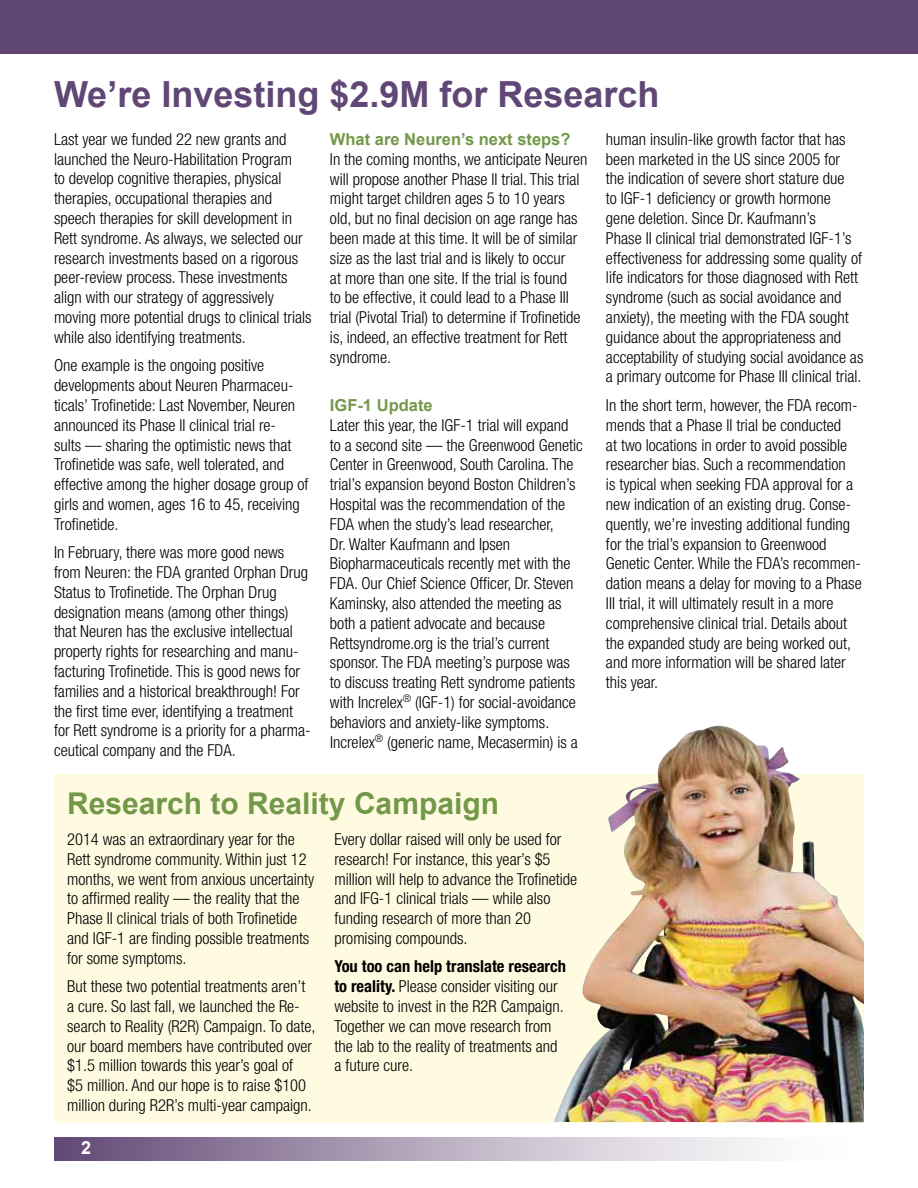
<style>
.page{position:relative;width:918px;height:1188px;background:#fff}
.page>*{position:absolute;margin:0;border:0;box-sizing:border-box;transform-origin:0 0}
.t1{font:700 36px "Arial";color:#614776}
.t2{font:700 30px "Arial";color:#739849}
.t3{font:700 18px "Arial";color:#fff}
.t4{font:300 condensed 16.5px/19.8px "Helvetica Neue";color:#000}
.t5{font:700 16.5px "Arial";color:#739849}
.s1{font-weight:700}
</style>
<div class="page">
<div style="left:54px;top:774px;width:810px;height:349px;background:#fefbe1"></div>
<div style="left:54px;top:1137px;width:810px;height:24px;background:linear-gradient(to right,#674e7a,#fff)"></div>
<div style="left:0;top:0;width:918px;height:54px;background:#614776"></div>
<img style="left:554px;top:726px;width:310px;height:396px">
<h1 class="t1" style="left:54px;top:71px;width:607px">We’re Investing $2.9M for Research</h1>
<p class="t4" style="left:54px;top:129px;width:259px">Last year we funded 22 new grants and launched the Neuro-Habilitation Program<br>to develop cognitive therapies, physical therapies, occupational therapies and speech therapies for skill development in Rett syndrome. As always, we selected our research investments based on a rigorous peer-review process. These investments align with our strategy of aggressively moving more potential drugs to clinical trials while also identifying treatments.</p>
<p class="t4" style="left:54px;top:355px;width:256px">One example is the ongoing positive developments about Neuren Pharmaceu&shy;ticals’ Trofinetide: Last November, Neuren announced its Phase II clinical trial re-<br>sults — sharing the optimistic news that Trofinetide was safe, well tolerated, and effective among the higher dosage group of girls and women, ages 16 to 45, receiving Trofinetide.</p>
<p class="t4" style="left:54px;top:542px;width:258px">In February, there was more good news from Neuren: the FDA granted Orphan Drug Status to Trofinetide. The Orphan Drug designation means (among other things) that Neuren has the exclusive intellectual property rights for researching and manu&shy;facturing Trofinetide. This is good news for families and a historical breakthrough! For the first time ever, identifying a treatment for Rett syndrome is a priority for a pharma&shy;ceutical company and the FDA.</p>
<p class="t4" style="left:606px;top:129px;width:259px">human insulin-like growth factor that has been marketed in the US since 2005 for<br>the indication of severe short stature due<br>to IGF-1 deficiency or growth hormone gene deletion. Since Dr. Kaufmann’s<br>Phase II clinical trial demonstrated IGF-1’s effectiveness for addressing some quality of life indicators for those diagnosed with Rett syndrome (such as social avoidance and anxiety), the meeting with the FDA sought guidance about the appropriateness and acceptability of studying social avoidance as a primary outcome for Phase III clinical trial.</p>
<p class="t4" style="left:606px;top:395px;width:257px">In the short term, however, the FDA recom&shy;mends that a Phase II trial be conducted<br>at two locations in order to avoid possible researcher bias. Such a recommendation<br>is typical when seeking FDA approval for a new indication of an existing drug. Conse&shy;quently, we’re investing additional funding for the trial’s expansion to Greenwood Genetic Center. While the FDA’s recommen&shy;dation means a delay for moving to a Phase III trial, it will ultimately result in a more comprehensive clinical trial. Details about the expanded study are being worked out, and more information will be shared later this year.</p>
<p class="t5" style="left:330px;top:128px;width:242px">What are Neuren’s next steps?</p>
<p class="t4" style="left:330px;top:149px;width:259px">In the coming months, we anticipate Neuren will propose another Phase II trial. This trial might target children ages 5 to 10 years old, but no final decision on age range has been made at this time. It will be of similar size as the last trial and is likely to occur<br>at more than one site. If the trial is found<br>to be effective, it could lead to a Phase III trial (Pivotal Trial) to determine if Trofinetide is, indeed, an effective treatment for Rett syndrome.</p>
<p class="t5" style="left:330px;top:394px;width:104px">IGF-1 Update</p>
<p class="t4" style="left:330px;top:415px;width:254px">Later this year, the IGF-1 trial will expand to a second site — the Greenwood Genetic Center in Greenwood, South Carolina. The trial’s expansion beyond Boston Children’s Hospital was the recommendation of the FDA when the study’s lead researcher,<br>Dr. Walter Kaufmann and Ipsen Biopharmaceuticals recently met with the FDA. Our Chief Science Officer, Dr. Steven Kaminsky, also attended the meeting as both a patient advocate and because Rettsyndrome.org is the trial’s current sponsor. The FDA meeting’s purpose was to discuss treating Rett syndrome patients with Increlex<sup>®</sup> (IGF-1) for social-avoidance behaviors and anxiety-like symptoms.<br>Increlex<sup>®</sup> (generic name, Mecasermin) is a</p>
<h2 class="t2" style="left:67px;top:784px;width:433px">Research to Reality Campaign</h2>
<p class="t4" style="left:67px;top:829px;width:249px">2014 was an extraordinary year for the Rett syndrome community. Within just 12 months, we went from anxious uncertainty to affirmed reality — the reality that the Phase II clinical trials of both Trofinetide and IGF-1 are finding possible treatments for some symptoms.</p>
<p class="t4" style="left:67px;top:976px;width:250px">But these two potential treatments aren’t a cure. So last fall, we launched the Re&shy;search to Reality (R2R) Campaign. To date, our board members have contributed over $1.5 million towards this year’s goal of<br>$5 million. And our hope is to raise $100 million during R2R’s multi-year campaign.</p>
<p class="t3" style="left:81px;top:1136px;width:12px">2</p>
<p class="t4" style="left:334px;top:829px;width:244px">Every dollar raised will only be used for research! For instance, this year’s $5 million will help to advance the Trofinetide and IFG-1 clinical trials — while also funding research of more than 20 promising compounds.</p>
<p class="t4" style="left:334px;top:956px;width:233px"><span class="s1">You too can help translate research to reality.</span> Please consider visiting our website to invest in the R2R Campaign.<br>Together we can move research from the lab to the reality of treatments and a future cure.</p>
</div>
